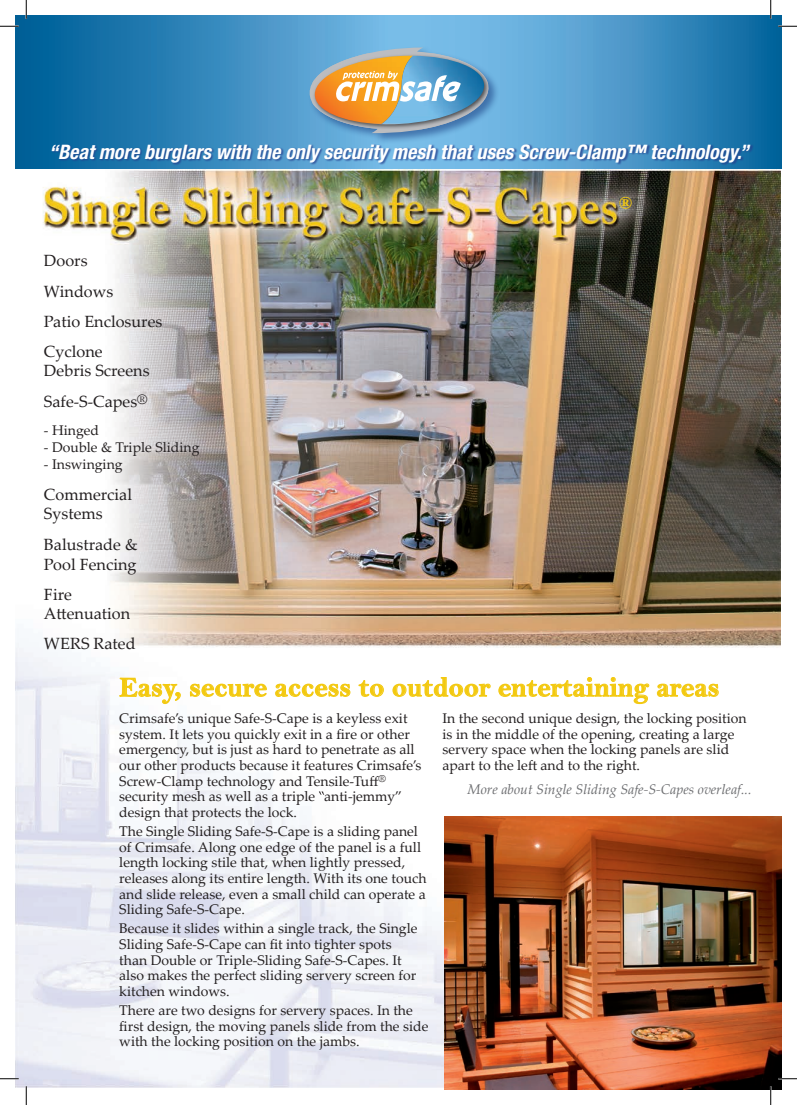
<style>
.page{position:relative;width:797px;height:1105px;background:#fff}
.page>*{position:absolute;margin:0;border:0;box-sizing:border-box;transform-origin:0 0}
.t1{font:28px "Bell MT Bold";color:#f3c910}
.t2{font:italic 700 condensed 20px "Helvetica Neue";color:#fff}
.t3{font:17.5px "Bell MT Bold";color:#f3c910}
.t4{font:16.25px/30.2px "Palatino Linotype";color:#231f20}
.t5{font:14px/15.6px "Palatino Linotype";color:#231f20}
.t6{font:italic 14px "Palatino Linotype";color:#6c6d70}
</style>
<div class="page">
<img style="left:16px;top:170px;width:764px;height:917px">
<img style="left:444px;top:816px;width:337px;height:273px">
<svg style="left:119px;top:678px;width:62px;height:26px"></svg>
<svg style="left:190px;top:684px;width:77px;height:13px"></svg>
<svg style="left:275px;top:684px;width:75px;height:13px"></svg>
<svg style="left:358px;top:680px;width:26px;height:17px"></svg>
<svg style="left:392px;top:677px;width:99px;height:20px"></svg>
<svg style="left:498px;top:677px;width:151px;height:27px"></svg>
<svg style="left:657px;top:684px;width:61px;height:13px"></svg>
<svg style="left:319px;top:791px;width:5px;height:4px"></svg>
<svg style="left:16px;top:16px;width:765px;height:153px;background:#378abd"></svg>
<div style="left:308px;top:46px;width:191px;height:98px;background:#0c2c72;opacity:.5"></div>
<svg style="left:309px;top:48px;width:180px;height:85px;background:#9ba9a4"></svg>
<div style="left:52px;top:144px;width:702px;height:22px;background:#253f8e;opacity:.75"></div>
<svg style="left:0;top:25px;width:19px;height:2px"></svg>
<svg style="left:778px;top:25px;width:19px;height:2px"></svg>
<svg style="left:0;top:1078px;width:19px;height:1px"></svg>
<svg style="left:778px;top:1078px;width:19px;height:1px"></svg>
<svg style="left:25px;top:0;width:2px;height:19px"></svg>
<svg style="left:25px;top:1086px;width:2px;height:19px"></svg>
<svg style="left:770px;top:0;width:1px;height:19px"></svg>
<svg style="left:770px;top:1086px;width:1px;height:19px"></svg>
<h2 class="t2" style="left:49px;top:140px;width:701px">“Beat more burglars with the only security mesh that uses Screw-Clamp™ technology.”</h2>
<p class="t3" style="left:619px;top:192px;width:15px">®</p>
<p class="t4" style="left:44px;top:245px;width:120px">Doors<br>Windows<br>Patio Enclosures<br>Cyclone</p>
<p class="t4" style="left:44px;top:354px;width:107px;line-height:31px">Debris Screens<br>Safe-S-Capes<sup>®</sup></p>
<p class="t5" style="left:44px;top:422px;width:57px">- Hinged</p>
<p class="t5" style="left:44px;top:439px;width:157px">- Double &amp; Triple Sliding</p>
<p class="t5" style="left:44px;top:455px;width:80px">- Inswinging</p>
<p class="t4" style="left:44px;top:484px;width:90px;line-height:19.5px">Commercial<br>Systems</p>
<p class="t4" style="left:44px;top:534px;width:95px;line-height:19.5px">Balustrade &amp;<br>Pool Fencing</p>
<p class="t4" style="left:44px;top:584px;width:88px;line-height:18.8px">Fire<br>Attenuation</p>
<p class="t4" style="left:44px;top:627px;width:93px">WERS Rated</p>
<h1 class="t1" style="left:119px;top:671px;width:601px">Easy, secure access to outdoor entertaining areas</h1>
<p class="t5" style="left:119px;top:710px;width:303px">Crimsafe’s unique Safe-S-Cape is a keyless exit system. It lets you quickly exit in a fire or other emergency, but is just as hard to penetrate as all our other products because it features Crimsafe’s Screw-Clamp technology and Tensile-Tuff<sup>® </sup>security mesh as well as a triple anti-jemmy” design that protects the lock.</p>
<p class="t5" style="left:119px;top:823px;width:309px">The Single Sliding Safe-S-Cape is a sliding panel of Crimsafe. Along one edge of the panel is a full length locking stile that, when lightly pressed, releases along its entire length. With its one touch and slide release, even a small child can operate a Sliding Safe-S-Cape.</p>
<p class="t5" style="left:119px;top:920px;width:300px">Because it slides within a single track, the Single Sliding Safe-S-Cape can fit into tighter spots than Double or Triple-Sliding Safe-S-Capes. It also makes the perfect sliding servery screen for kitchen windows.</p>
<p class="t5" style="left:119px;top:1002px;width:310px">There are two designs for servery spaces. In the first design, the moving panels slide from the side with the locking position on the jambs.</p>
<p class="t5" style="left:442px;top:710px;width:305px">In the second unique design, the locking position is in the middle of the opening, creating a large servery space when the locking panels are slid apart to the left and to the right.</p>
<p class="t6" style="left:467px;top:779px;width:285px">More about Single Sliding Safe-S-Capes overleaf...</p>
</div>
